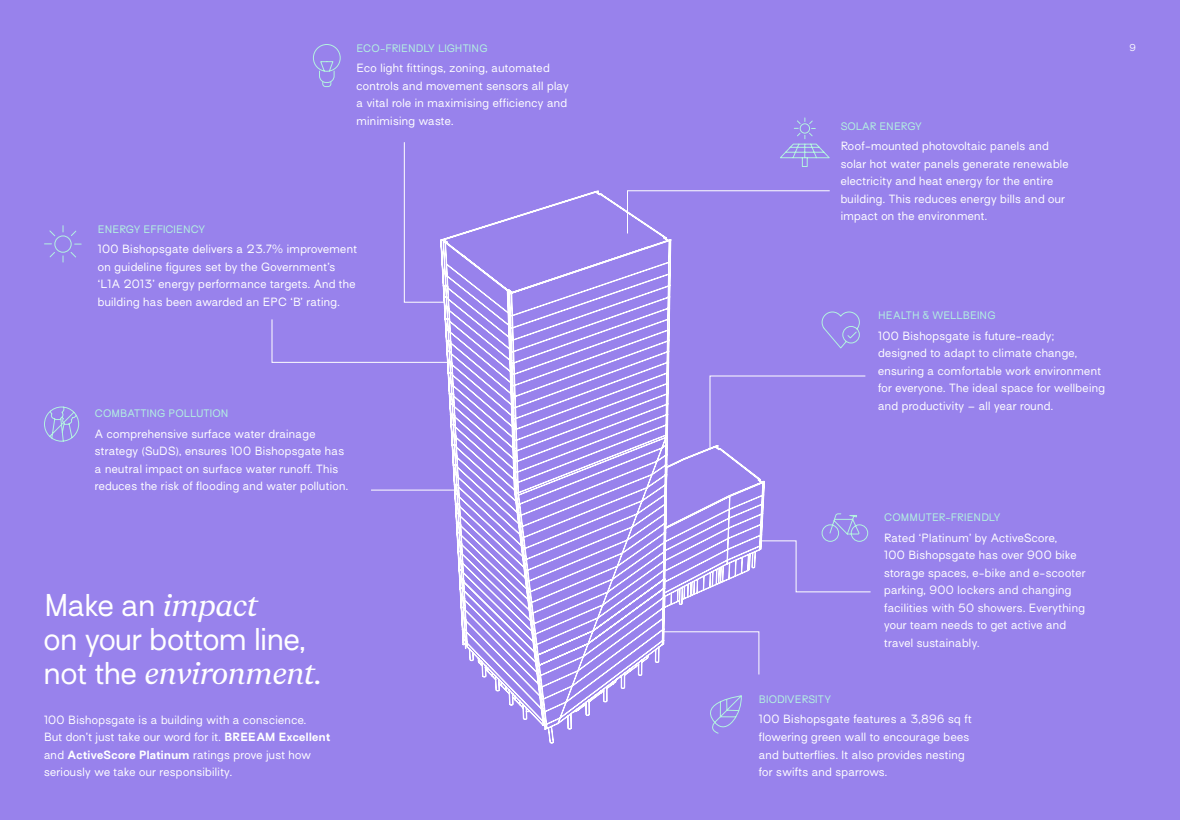
<style>
.page{position:relative;width:1180px;height:820px;background:#9882ec}
.page>*{position:absolute;margin:0;border:0;box-sizing:border-box;transform-origin:0 0}
.t1{font:italic 30px "Recife Text";letter-spacing:-.02em;color:#fff}
.t2{font:300 29px/34px "AT Surt";color:#fff}
.t3{font:300 11px/17.5px "AT Surt";letter-spacing:.03em;color:#fff}
.t4{font:300 10px "AT Surt";letter-spacing:.02em;color:#b3f3e0}
.t5{font:300 10px "AT Surt";letter-spacing:-.005em;color:#b3f3e0}
.t6{font:300 10px "AT Surt";color:#b3f3e0}
.t7{font:300 9.2px "AT Surt";color:#fff}
.s1{font-family:"Recife Text";font-weight:400;font-style:italic;font-size:30px}
.s2{font-family:"AT Surt";font-weight:300;font-style:normal;font-size:29px}
.s3{font-weight:700}
</style>
<div class="page">
<svg style="left:313px;top:44px;width:28px;height:43px"></svg>
<svg style="left:522px;top:712px;width:68px;height:18px"></svg>
<svg style="left:446px;top:229px;width:319px;height:483px"></svg>
<svg style="left:44px;top:225px;width:38px;height:38px"></svg>
<svg style="left:780px;top:117px;width:50px;height:50px"></svg>
<svg style="left:44px;top:406px;width:36px;height:36px"></svg>
<svg style="left:697px;top:694px;width:46px;height:40px"></svg>
<svg style="left:821px;top:311px;width:39px;height:38px"></svg>
<svg style="left:404px;top:142px;width:40px;height:160px"></svg>
<svg style="left:710px;top:376px;width:156px;height:74px"></svg>
<svg style="left:761px;top:513px;width:110px;height:79px"></svg>
<svg style="left:627px;top:191px;width:203px;height:43px"></svg>
<svg style="left:662px;top:632px;width:97px;height:43px"></svg>
<hr style="left:371px;top:490px;width:84px;height:1px;background:#fff">
<svg style="left:272px;top:319px;width:176px;height:44px"></svg>
<p class="t4" style="left:356px;top:41px;width:133px">ECO-FRIENDLY LIGHTING</p>
<p class="t3" style="left:356px;top:60px;width:214px">Eco light fittings, zoning, automated controls and movement sensors all play a vital role in maximising efficiency and minimising waste.</p>
<p class="t5" style="left:98px;top:223px;width:109px">ENERGY EFFICIENCY</p>
<p class="t3" style="left:98px;top:242px;width:261px">100 Bishopsgate delivers a 23.7% improvement on guideline figures set by the Government’s ‘L1A 2013’ energy performance targets. And the building has been awarded an EPC ‘B’ rating.</p>
<p class="t4" style="left:95px;top:407px;width:135px">COMBATTING POLLUTION</p>
<p class="t3" style="left:95px;top:426px;width:255px">A comprehensive surface water drainage strategy (SuDS), ensures 100 Bishopsgate has a neutral impact on surface water runoff. This reduces the risk of flooding and water pollution.</p>
<h2 class="t2" style="left:44px;top:592px;width:263px">Make an <span class="s1">impact<br></span>on your bottom line,</h2>
<h1 class="t1" style="left:44px;top:652px;width:279px"><span class="s2">not the</span> environment.</h1>
<p class="t3" style="left:44px;top:712px;width:288px">100 Bishopsgate is a building with a conscience.<br>But don’t just take our word for it. <span class="s3">BREEAM Excellent </span>and <span class="s3">ActiveScore Platinum</span> ratings prove just how seriously we take our responsibility.</p>
<p class="t6" style="left:841px;top:120px;width:83px">SOLAR ENERGY</p>
<p class="t3" style="left:841px;top:139px;width:229px">Roof-mounted photovoltaic panels and solar hot water panels generate renewable electricity and heat energy for the entire building. This reduces energy bills and our impact on the environment.</p>
<p class="t7" style="left:1130px;top:41px;width:8px">9</p>
<p class="t4" style="left:878px;top:309px;width:119px">HEALTH &amp; WELLBEING</p>
<p class="t3" style="left:878px;top:328px;width:229px">100 Bishopsgate is future-ready; designed to adapt to climate change, ensuring a comfortable work environment for everyone. The ideal space for wellbeing and productivity – all year round.</p>
<p class="t4" style="left:884px;top:511px;width:118px">COMMUTER-FRIENDLY</p>
<p class="t3" style="left:884px;top:530px;width:203px">Rated ‘Platinum’ by ActiveScore,<br>100 Bishopsgate has over 900 bike storage spaces, e-bike and e-scooter parking, 900 lockers and changing facilities with 50 showers. Everything your team needs to get active and travel sustainably.</p>
<p class="t4" style="left:759px;top:693px;width:74px">BIODIVERSITY</p>
<p class="t3" style="left:759px;top:712px;width:214px">100 Bishopsgate features a 3,896 sq ft flowering green wall to encourage bees and butterflies. It also provides nesting for swifts and sparrows.</p>
</div>
